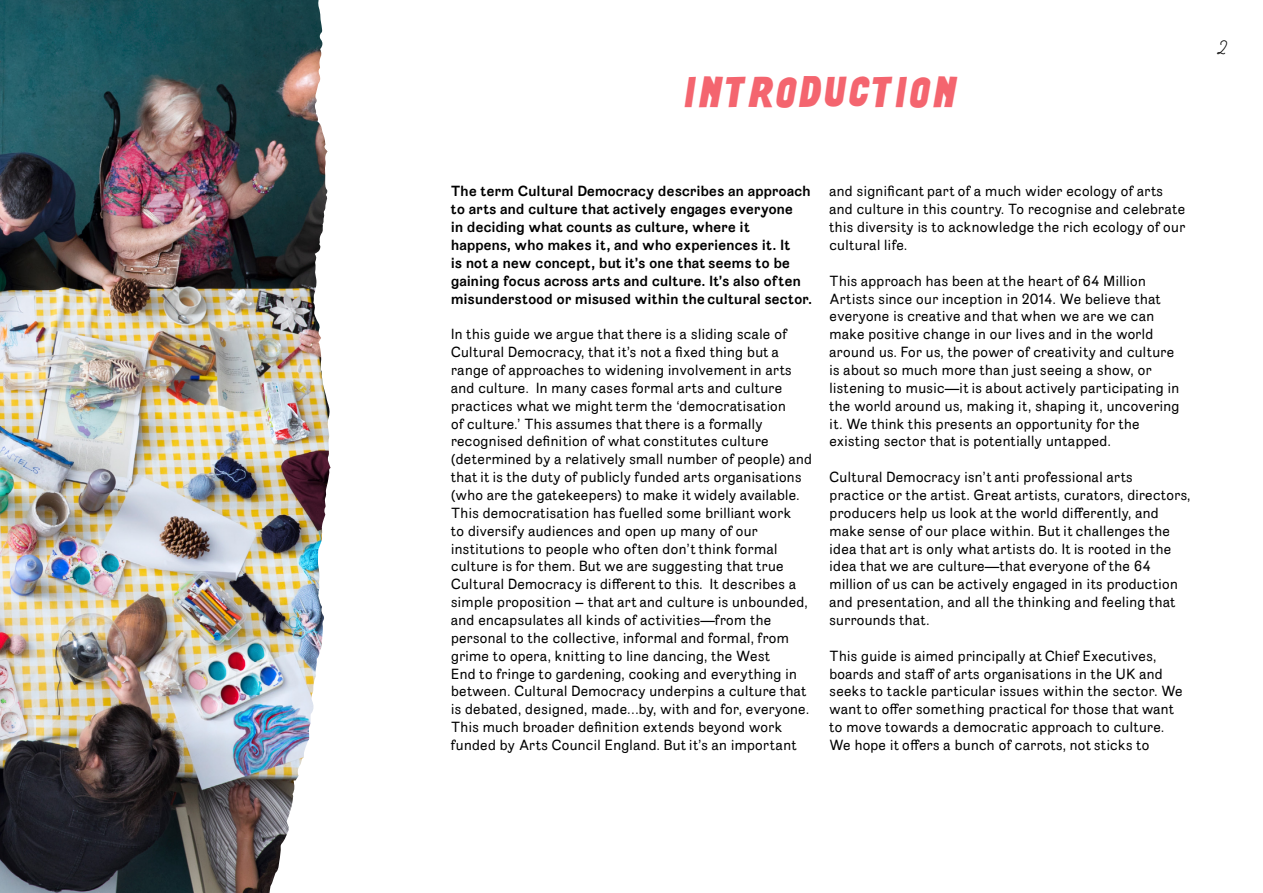
<style>
.page{position:relative;width:1263px;height:893px;background:#fff}
.page>*{position:absolute;margin:0;border:0;box-sizing:border-box;transform-origin:0 0}
.t1{font:48px "Crickx";color:#f4656f}
.t2{font:700 21px "Learning Curve";color:#000}
.t3{font:14.25px/17.9px "Meriva";letter-spacing:-.02em;color:#000}
.t4{font:700 14.25px/17.9px "Meriva";letter-spacing:-.02em;color:#000}
</style>
<div class="page">
<img style="left:0;top:0;width:262px;height:893px">
<img style="left:262px;top:0;width:69px;height:893px">
<h1 class="t1" style="left:683px;top:69px;width:278px">INTRODUCTION</h1>
<h2 class="t2" style="left:1219px;top:36px;width:10px">2</h2>
<p class="t4" style="left:451px;top:183px;width:363px">The term Cultural Democracy describes an approach to arts and culture that actively engages everyone<br>in deciding what counts as culture, where it happens, who makes it, and who experiences it. It<br>is not a new concept, but it’s one that seems to be gaining focus across arts and culture. It’s also often misunderstood or misused within the cultural sector.</p>
<p class="t3" style="left:451px;top:326px;width:363px">In this guide we argue that there is a sliding scale of Cultural Democracy, that it’s not a fixed thing but a range of approaches to widening involvement in arts and culture. In many cases formal arts and culture practices what we might term the ‘democratisation<br>of culture.’ This assumes that there is a formally recognised definition of what constitutes culture (determined by a relatively small number of people) and that it is the duty of publicly funded arts organisations (who are the gatekeepers) to make it widely available.<br>This democratisation has fuelled some brilliant work<br>to diversify audiences and open up many of our institutions to people who often don’t think formal culture is for them. But we are suggesting that true Cultural Democracy is different to this. It describes a simple proposition – that art and culture is unbounded, and encapsulates all kinds of activities—from the personal to the collective, informal and formal, from grime to opera, knitting to line dancing, the West<br>End to fringe to gardening, cooking and everything in between. Cultural Democracy underpins a culture that is debated, designed, made…by, with and for, everyone.<br>This much broader definition extends beyond work funded by Arts Council England. But it’s an important</p>
<p class="t3" style="left:829px;top:183px;width:358px">and significant part of a much wider ecology of arts and culture in this country. To recognise and celebrate this diversity is to acknowledge the rich ecology of our cultural life.</p>
<p class="t3" style="left:829px;top:272px;width:352px">This approach has been at the heart of 64 Million Artists since our inception in 2014. We believe that everyone is creative and that when we are we can make positive change in our lives and in the world around us. For us, the power of creativity and culture is about so much more than just seeing a show, or listening to music—it is about actively participating in the world around us, making it, shaping it, uncovering it. We think this presents an opportunity for the existing sector that is potentially untapped.</p>
<p class="t3" style="left:829px;top:469px;width:363px">Cultural Democracy isn’t anti professional arts practice or the artist. Great artists, curators, directors, producers help us look at the world differently, and make sense of our place within. But it challenges the idea that art is only what artists do. It is rooted in the idea that we are culture—that everyone of the 64 million of us can be actively engaged in its production and presentation, and all the thinking and feeling that surrounds that.</p>
<p class="t3" style="left:829px;top:647px;width:355px">This guide is aimed principally at Chief Executives, boards and staff of arts organisations in the UK and seeks to tackle particular issues within the sector. We want to offer something practical for those that want to move towards a democratic approach to culture.<br>We hope it offers a bunch of carrots, not sticks to</p>
</div>
